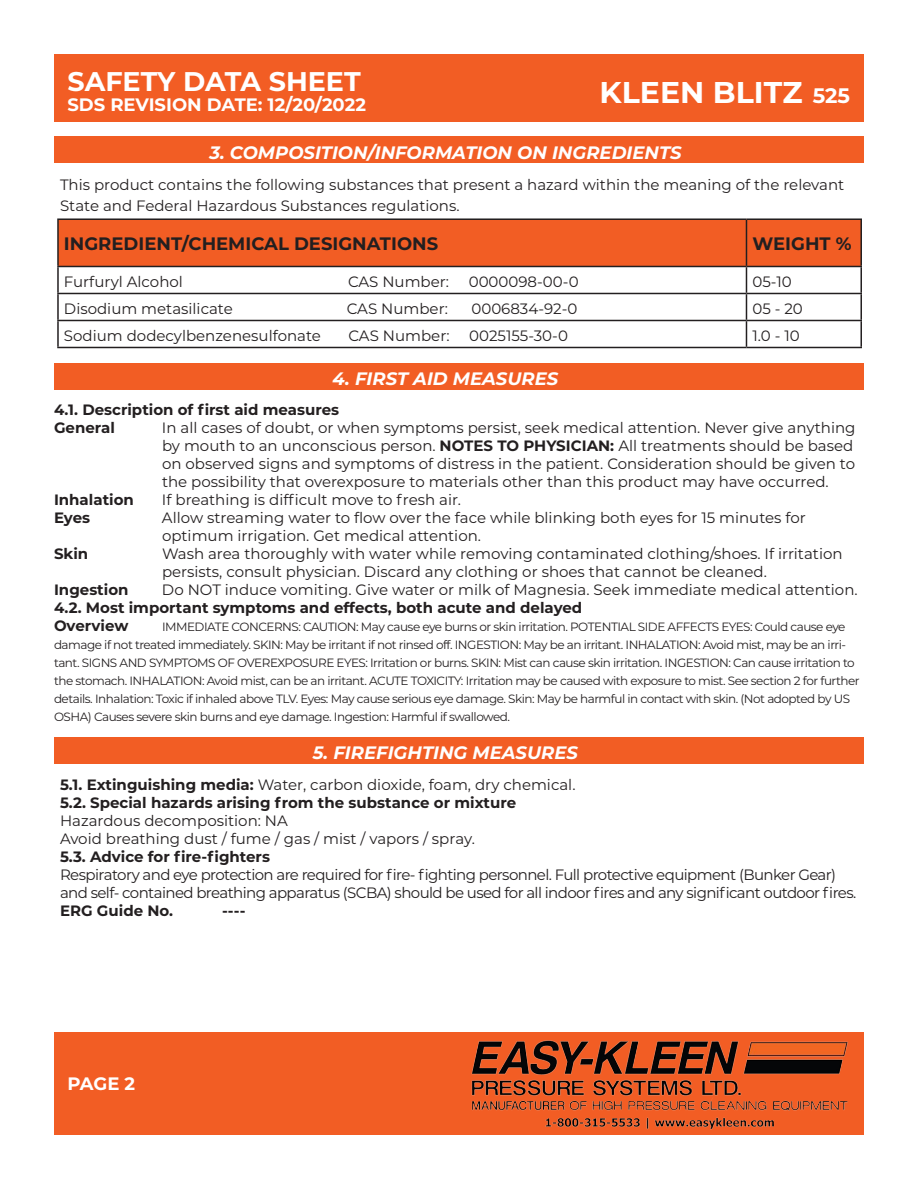
<style>
.page{position:relative;width:918px;height:1188px;background:#fff}
.page>*{position:absolute;margin:0;border:0;box-sizing:border-box;transform-origin:0 0}
.t1{font:700 30px "Montserrat";color:#fff}
.t2{font:700 27px "Montserrat";color:#fff}
.t3{font:italic 700 18px "Montserrat";color:#fff}
.t4{font:700 18px "Montserrat";color:#231f20}
.t5{font:700 18px "Montserrat";color:#fff}
.t6{font:15px/21px "Montserrat";color:#231f20}
.t7{font:700 15px "Montserrat";color:#231f20}
.t8{font:15px/18px "Montserrat";letter-spacing:-.04em;color:#231f20}
.t9{font:12px/18px "Montserrat";letter-spacing:-.04em;color:#231f20}
.s1{font-size:21px}
.s2{font-weight:700}
</style>
<div class="page">
<div style="left:54px;top:54px;width:810px;height:68px;background:#f25d24"></div>
<div style="left:54px;top:1032px;width:810px;height:103px;background:#f25d24"></div>
<img style="left:471px;top:1040px;width:377px;height:90px">
<div style="left:54px;top:363px;width:810px;height:27px;background:#f25d24"></div>
<div style="left:54px;top:737px;width:810px;height:27px;background:#f25d24"></div>
<div style="left:54px;top:136px;width:810px;height:28px;background:#f25d24"></div>
<hr style="left:57px;top:218px;width:689px;height:2px;background:#231f20">
<hr style="left:57px;top:220px;width:2px;height:46px;background:#231f20">
<hr style="left:746px;top:218px;width:116px;height:2px;background:#231f20">
<hr style="left:860px;top:220px;width:2px;height:46px;background:#231f20">
<hr style="left:57px;top:266px;width:689px;height:1px;background:#231f20">
<hr style="left:57px;top:267px;width:2px;height:26px;background:#231f20">
<hr style="left:746px;top:266px;width:116px;height:1px;background:#231f20">
<hr style="left:860px;top:267px;width:2px;height:26px;background:#231f20">
<hr style="left:57px;top:293px;width:689px;height:1px;background:#231f20">
<hr style="left:57px;top:294px;width:2px;height:26px;background:#231f20">
<hr style="left:746px;top:293px;width:116px;height:1px;background:#231f20">
<hr style="left:860px;top:294px;width:2px;height:26px;background:#231f20">
<hr style="left:57px;top:320px;width:689px;height:1px;background:#231f20">
<hr style="left:57px;top:321px;width:2px;height:26px;background:#231f20">
<hr style="left:746px;top:320px;width:116px;height:1px;background:#231f20">
<svg style="left:58px;top:219px;width:803px;height:128px"></svg>
<hr style="left:860px;top:321px;width:2px;height:26px;background:#231f20">
<hr style="left:57px;top:347px;width:689px;height:1px;background:#231f20">
<hr style="left:746px;top:347px;width:116px;height:1px;background:#231f20">
<h2 class="t2" style="left:68px;top:61px;width:295px">SAFETY DATA SHEET</h2>
<p class="t5" style="left:68px;top:91px;width:300px">SDS REVISION DATE: 12/20/2022</p>
<h1 class="t1" style="left:600px;top:71px;width:252px">KLEEN BLITZ <span class="s1">525</span></h1>
<p class="t3" style="left:209px;top:139px;width:474px">3. COMPOSITION/INFORMATION ON INGREDIENTS</p>
<p class="t6" style="left:60px;top:174px;width:786px">This product contains the following substances that present a hazard within the meaning of the relevant<br>State and Federal Hazardous Substances regulations.</p>
<p class="t4" style="left:64px;top:231px;width:376px">INGREDIENT/CHEMICAL DESIGNATIONS</p>
<p class="t4" style="left:752px;top:231px;width:101px">WEIGHT %</p>
<p class="t6" style="left:64px;top:271px;width:120px">Furfuryl Alcohol</p>
<p class="t6" style="left:348px;top:271px;width:103px">CAS Number:</p>
<p class="t6" style="left:469px;top:271px;width:111px">0000098-00-0</p>
<p class="t6" style="left:752px;top:271px;width:41px">05-10</p>
<p class="t6" style="left:64px;top:298px;width:170px">Disodium metasilicate</p>
<p class="t6" style="left:347px;top:298px;width:103px">CAS Number:</p>
<p class="t6" style="left:471px;top:298px;width:108px">0006834-92-0</p>
<p class="t6" style="left:752px;top:298px;width:52px">05 - 20</p>
<p class="t6" style="left:64px;top:325px;width:258px">Sodium dodecylbenzenesulfonate</p>
<p class="t6" style="left:348px;top:325px;width:103px">CAS Number:</p>
<p class="t6" style="left:469px;top:325px;width:100px">0025155-30-0</p>
<p class="t6" style="left:752px;top:325px;width:49px">1.0 - 10</p>
<p class="t3" style="left:333px;top:365px;width:227px">4. FIRST AID MEASURES</p>
<p class="t7" style="left:54px;top:399px;width:287px">4.1. Description of first aid measures</p>
<p class="t7" style="left:54px;top:417px;width:63px">General</p>
<p class="t6" style="left:162px;top:417px;width:695px">In all cases of doubt, or when symptoms persist, seek medical attention. Never give anything</p>
<p class="t6" style="left:162px;top:435px;width:693px">by mouth to an unconscious person. <span class="s2">NOTES TO PHYSICIAN:</span> All treatments should be based</p>
<p class="t6" style="left:162px;top:453px;width:695px">on observed signs and symptoms of distress in the patient. Consideration should be given to</p>
<p class="t6" style="left:162px;top:471px;width:668px">the possibility that overexposure to materials other than this product may have occurred.</p>
<p class="t7" style="left:54px;top:489px;width:81px">Inhalation</p>
<p class="t6" style="left:162px;top:489px;width:301px">If breathing is difficult move to fresh air.</p>
<p class="t7" style="left:54px;top:507px;width:38px">Eyes</p>
<p class="t6" style="left:162px;top:507px;width:645px">Allow streaming water to flow over the face while blinking both eyes for 15 minutes for</p>
<p class="t6" style="left:162px;top:525px;width:321px">optimum irrigation. Get medical attention.</p>
<p class="t7" style="left:54px;top:543px;width:36px">Skin</p>
<p class="t6" style="left:162px;top:543px;width:682px">Wash area thoroughly with water while removing contaminated clothing/shoes. If irritation</p>
<p class="t6" style="left:162px;top:561px;width:606px">persists, consult physician. Discard any clothing or shoes that cannot be cleaned.</p>
<p class="t7" style="left:54px;top:579px;width:76px">Ingestion</p>
<p class="t6" style="left:162px;top:579px;width:697px">Do NOT induce vomiting. Give water or milk of Magnesia. Seek immediate medical attention.</p>
<p class="t7" style="left:54px;top:597px;width:530px">4.2. Most important symptoms and effects, both acute and delayed</p>
<p class="t7" style="left:54px;top:615px;width:76px">Overview</p>
<p class="t9" style="left:54px;top:618px;width:807px;text-indent:108px">IMMEDIATE CONCERNS: CAUTION: May cause eye burns or skin irritation. POTENTIAL SIDE AFFECTS EYES: Could cause eye damage if not treated immediately. SKIN: May be irritant if not rinsed off. INGESTION: May be an irritant. INHALATION: Avoid mist, may be an irri&shy;tant. SIGNS AND SYMPTOMS OF OVEREXPOSURE EYES: Irritation or burns. SKIN: Mist can cause skin irritation. INGESTION: Can cause irritation to the stomach. INHALATION: Avoid mist, can be an irritant. ACUTE TOXICITY: Irritation may be caused with exposure to mist. See section 2 for further details. Inhalation: Toxic if inhaled above TLV. Eyes: May cause serious eye damage. Skin: May be harmful in contact with skin. (Not adopted by US OSHA) Causes severe skin burns and eye damage. Ingestion: Harmful if swallowed.</p>
<p class="t3" style="left:313px;top:740px;width:267px">5. FIREFIGHTING MEASURES</p>
<p class="t6" style="left:60px;top:773px;width:517px"><span class="s2">5.1. Extinguishing media:</span> Water, carbon dioxide, foam, dry chemical.</p>
<p class="t7" style="left:60px;top:791px;width:458px">5.2. Special hazards arising from the substance or mixture</p>
<p class="t6" style="left:60px;top:809px;width:229px">Hazardous decomposition: NA</p>
<p class="t6" style="left:60px;top:827px;width:416px">Avoid breathing dust / fume / gas / mist / vapors / spray.</p>
<p class="t7" style="left:60px;top:845px;width:211px">5.3. Advice for fire-fighters</p>
<p class="t8" style="left:60px;top:865px;width:798px">Respiratory and eye protection are required for fire- fighting personnel. Full protective equipment (Bunker Gear) and self- contained breathing apparatus (SCBA) should be used for all indoor fires and any significant outdoor fires.</p>
<p class="t7" style="left:60px;top:899px;width:115px">ERG Guide No.</p>
<p class="t7" style="left:222px;top:899px;width:25px">----</p>
<p class="t5" style="left:68px;top:1070px;width:69px">PAGE 2</p>
</div>
